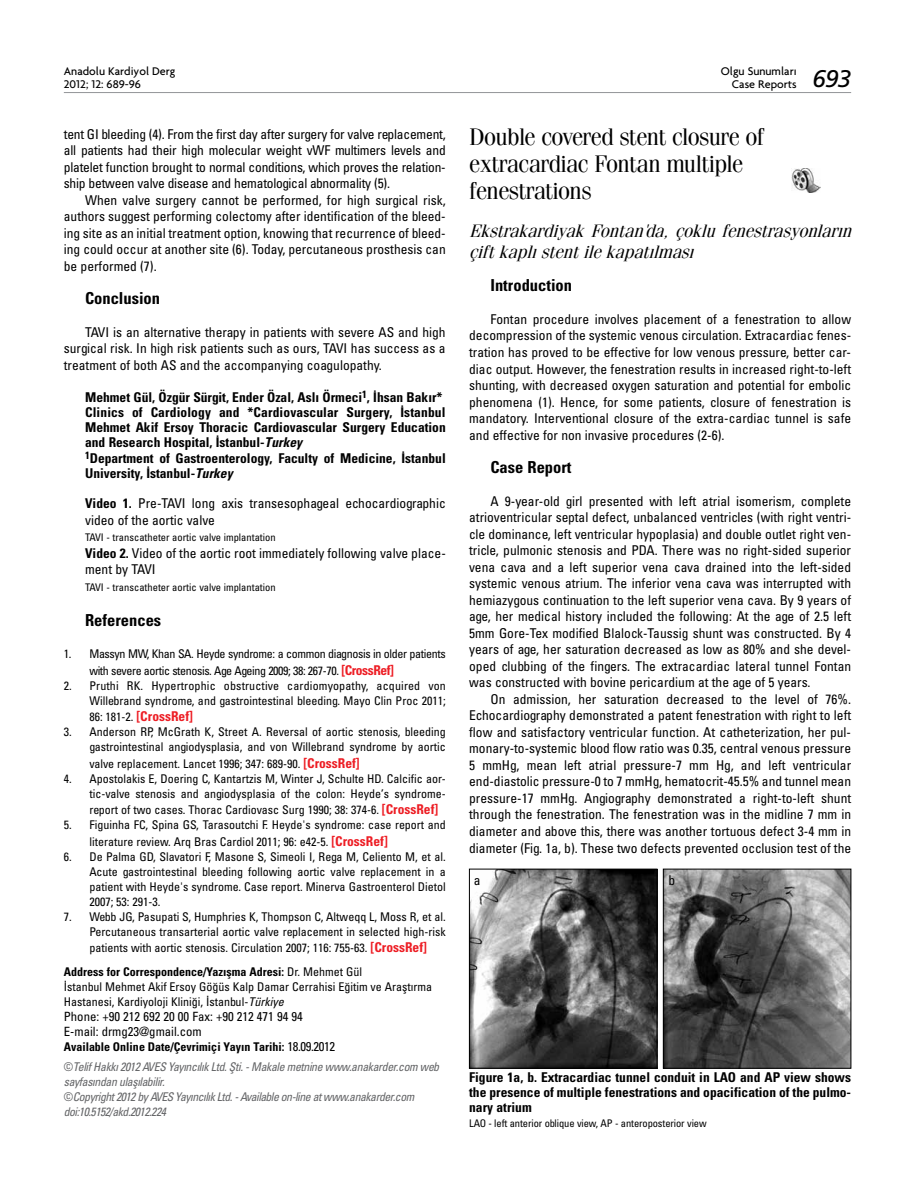
<style>
.page{position:relative;width:915px;height:1191px;background:#fff}
.page>*{position:absolute;margin:0;border:0;box-sizing:border-box;transform-origin:0 0}
.t1{font:24px/27px "Fenice Tr";letter-spacing:-.025em;color:#000}
.t2{font:24px "Frutiger Italic Tr";color:#000}
.t3{font:italic 18px/21px "Fenice Tr";color:#000}
.t4{font:16.5px "Univers Cond Bd Tr";color:#000}
.t5{font:13.5px/16.5px "Univers Condensed Tr";color:#000;text-align:justify}
.t6{font:13.5px/15.3px "Univers Cond Bd Tr";color:#000}
.t7{font:13.5px "Univers Cond Bd Tr";color:#ed1d24}
.t8{font:12.75px/15px "Univers Condensed Tr";color:#000}
.t9{font:12px/15px "Univers Condensed Tr";color:#000;text-align:right}
.t10{font:12px/15px "Univers Cond Ita Tr";letter-spacing:-.04em;color:#636466}
.t11{font:12px/16.5px "Univers Condensed Tr";letter-spacing:-.03em;color:#000}
.t12{font:12px "Univers Cond Bd Tr";color:#000}
.t13{font:500 12px/13.5px "Firma";color:#000;text-align:right}
.t14{font:10.5px "Univers Condensed Tr";color:#000}
.s1{font-family:"Univers Cond Bd Ita Tr"}
.s2{font-family:"Univers Cond Bd Tr"}
.s3{font-family:"Univers Cond Bd Tr";font-size:13.5px;color:#ed1d24}
.s4{font-family:"Univers Condensed Tr";font-size:12px;color:#000}
.s5{font-family:"Univers Condensed Tr"}
.s6{font-family:"Univers Cond Ita Tr"}
.s7{font-family:"Univers Condensed Tr";font-size:12.75px}
</style>
<div class="page">
<img style="left:471px;top:871px;width:184px;height:195px">
<div style="left:469px;top:869px;width:188px;height:199px;border:1px solid #000"></div>
<img style="left:665px;top:871px;width:183px;height:195px">
<div style="left:663px;top:869px;width:187px;height:199px;border:1px solid #000"></div>
<img style="left:791px;top:168px;width:29px;height:25px">
<hr style="left:64px;top:92px;width:786px;height:1px;background:#939598">
<p class="t13" style="left:720px;top:64px;width:77px">Olgu Sunumları<br>Case Reports</p>
<p class="t13" style="left:64px;top:64px;width:113px;text-align:left">Anadolu Kardiyol Derg<br>2012; 12: 689-96</p>
<h1 class="t2" style="left:812px;top:65px;width:40px">693</h1>
<p class="t5" style="left:64px;top:125px;width:383px">tent GI bleeding (4). From the first day after surgery for valve replacement, all patients had their high molecular weight vWF multimers levels and platelet function brought to normal conditions, which proves the relation&shy;ship between valve disease and hematological abnormality (5).</p>
<p class="t5" style="left:64px;top:191px;width:383px;text-indent:21px">When valve surgery cannot be performed, for high surgical risk, authors suggest performing colectomy after identification of the bleed&shy;ing site as an initial treatment option, knowing that recurrence of bleed&shy;ing could occur at another site (6). Today, percutaneous prosthesis can be performed (7).</p>
<p class="t4" style="left:85px;top:288px;width:76px">Conclusion</p>
<p class="t5" style="left:64px;top:323px;width:383px;text-indent:21px">TAVI is an alternative therapy in patients with severe AS and high surgical risk. In high risk patients such as ours, TAVI has success as a treatment of both AS and the accompanying coagulopathy.</p>
<p class="t6" style="left:85px;top:389px;width:362px">Mehmet Gül, Özgür Sürgit, Ender Özal, Aslı Örmeci<sup>1</sup>, İhsan Bakır* Clinics of Cardiology and *Cardiovascular Surgery, İstanbul Mehmet Akif Ersoy Thoracic Cardiovascular Surgery Education and Research Hospital, İstanbul-<span class="s1">Turkey<br></span><sup>1</sup>Department of Gastroenterology, Faculty of Medicine, İstanbul University, İstanbul-<span class="s1">Turkey</span></p>
<p class="t5" style="left:85px;top:494px;width:362px"><span class="s2">Video 1.</span> Pre-TAVI long axis transesophageal echocardiographic video of the aortic valve</p>
<p class="t14" style="left:85px;top:530px;width:192px">TAVI - transcatheter aortic valve implantation</p>
<p class="t5" style="left:85px;top:544px;width:362px"><span class="s2">Video 2.</span> Video of the aortic root immediately following valve place&shy;ment by TAVI</p>
<p class="t14" style="left:85px;top:580px;width:192px">TAVI - transcatheter aortic valve implantation</p>
<p class="t4" style="left:85px;top:610px;width:78px">References</p>
<p class="t11" style="left:89px;top:645px;width:358px;text-indent:-26px">1. Massyn MW, Khan SA. Heyde syndrome: a common diagnosis in older patients with severe aortic stenosis. Age Ageing 2009; 38: 267-70. <span class="s3">[CrossRef]</span></p>
<p class="t9" style="left:64px;top:677px;width:383px">2. Pruthi RK. Hypertrophic obstructive cardiomyopathy, acquired von<br>Willebrand syndrome, and gastrointestinal bleeding. Mayo Clin Proc 2011;</p>
<p class="t7" style="left:89px;top:708px;width:105px"><span class="s4">86: 181-2.</span> [CrossRef]</p>
<p class="t9" style="left:64px;top:724px;width:383px">3. Anderson RP, McGrath K, Street A. Reversal of aortic stenosis, bleeding gastrointestinal angiodysplasia, and von Willebrand syndrome by aortic</p>
<p class="t9" style="left:89px;top:755px;width:272px">valve replacement. Lancet 1996; 347: 689-90. <span class="s3">[CrossRef]</span></p>
<p class="t9" style="left:64px;top:770px;width:383px">4. Apostolakis E, Doering C, Kantartzis M, Winter J, Schulte HD. Calcific aor&shy;tic-valve stenosis and angiodysplasia of the colon: Heyde’s syndrome-</p>
<p class="t9" style="left:89px;top:802px;width:350px">report of two cases. Thorac Cardiovasc Surg 1990; 38: 374-6. <span class="s3">[CrossRef]</span></p>
<p class="t9" style="left:89px;top:816px;width:358px;line-height:16.5px;text-align:left;text-indent:-26px">5. Figuinha FC, Spina GS, Tarasoutchi F. Heyde's syndrome: case report and literature review. Arq Bras Cardiol 2011; 96: e42-5. <span class="s3">[CrossRef]</span></p>
<p class="t9" style="left:89px;top:848px;width:358px;text-align:justify;text-indent:-26px">6. De Palma GD, Slavatori F, Masone S, Simeoli I, Rega M, Celiento M, et al.<br>Acute gastrointestinal bleeding following aortic valve replacement in a patient with Heyde's syndrome. Case report. Minerva Gastroenterol Dietol 2007; 53: 291-3.</p>
<p class="t9" style="left:64px;top:908px;width:383px">7. Webb JG, Pasupati S, Humphries K, Thompson C, Altweqq L, Moss R, et al.<br>Percutaneous transarterial aortic valve replacement in selected high-risk</p>
<p class="t9" style="left:89px;top:940px;width:339px">patients with aortic stenosis. Circulation 2007; 116: 755-63. <span class="s3">[CrossRef]</span></p>
<p class="t12" style="left:64px;top:964px;width:300px">Address for Correspondence/Yaz›şma Adresi: <span class="s5">Dr. Mehmet Gül</span></p>
<p class="t9" style="left:64px;top:979px;width:369px;text-align:left">İstanbul Mehmet Akif Ersoy Göğüs Kalp Damar Cerrahisi Eğitim ve Araştırma<br>Hastanesi, Kardiyoloji Kliniği, İstanbul-<span class="s6">Türkiye</span></p>
<p class="t8" style="left:64px;top:1009px;width:240px">Phone: +90 212 692 20 00 Fax: +90 212 471 94 94<br>E-mail: drmg23@gmail.com</p>
<p class="t12" style="left:64px;top:1039px;width:272px">Available Online Date/Çevrimiçi Yayın Tarihi: <span class="s7">18.09.2012</span></p>
<p class="t10" style="left:64px;top:1058px;width:377px"><span class="s5">©</span>Telif Hakk› 2012 AVES Yay›nc›l›k Ltd. Şti. - Makale metnine www.anakarder.com web sayfas›ndan ulaş›labilir.<br><span class="s5">©</span>Copyright 2012 by AVES Yay›nc›l›k Ltd. - Available on-line at www.anakarder.com doi:10.5152/akd.2012.224</p>
<h1 class="t1" style="left:469px;top:124px;width:297px">Double covered stent closure of extracardiac Fontan multiple fenestrations</h1>
<h2 class="t3" style="left:469px;top:220px;width:389px">EkstrakardiyakFontan'da,çoklufenestrasyonların çiftkaplıstentilekapatılması</h2>
<p class="t4" style="left:490px;top:275px;width:83px">Introduction</p>
<p class="t5" style="left:469px;top:310px;width:383px;text-indent:21px">Fontan procedure involves placement of a fenestration to allow decompression of the systemic venous circulation. Extracardiac fenes&shy;tration has proved to be effective for low venous pressure, better car&shy;diac output. However, the fenestration results in increased right-to-left shunting, with decreased oxygen saturation and potential for embolic phenomena (1). Hence, for some patients, closure of fenestration is mandatory. Interventional closure of the extra-cardiac tunnel is safe and effective for non invasive procedures (2-6).</p>
<p class="t4" style="left:490px;top:456px;width:83px">Case Report</p>
<p class="t5" style="left:469px;top:492px;width:383px;text-indent:21px">A 9-year-old girl presented with left atrial isomerism, complete atrioventricular septal defect, unbalanced ventricles (with right ventri&shy;cle dominance, left ventricular hypoplasia) and double outlet right ven&shy;tricle, pulmonic stenosis and PDA. There was no right-sided superior vena cava and a left superior vena cava drained into the left-sided systemic venous atrium. The inferior vena cava was interrupted with hemiazygous continuation to the left superior vena cava. By 9 years of age, her medical history included the following: At the age of 2.5 left 5mm Gore-Tex modified Blalock-Taussig shunt was constructed. By 4 years of age, her saturation decreased as low as 80% and she devel&shy;oped clubbing of the fingers. The extracardiac lateral tunnel Fontan was constructed with bovine pericardium at the age of 5 years.</p>
<p class="t5" style="left:469px;top:690px;width:383px;text-indent:21px">On admission, her saturation decreased to the level of 76%.<br>Echocardiography demonstrated a patent fenestration with right to left flow and satisfactory ventricular function. At catheterization, her pul&shy;monary-to-systemic blood flow ratio was 0.35, central venous pressure 5 mmHg, mean left atrial pressure-7 mm Hg, and left ventricular end-diastolic pressure-0 to 7 mmHg, hematocrit-45.5% and tunnel mean pressure-17 mmHg. Angiography demonstrated a right-to-left shunt through the fenestration. The fenestration was in the midline 7 mm in diameter and above this, there was another tortuous defect 3-4 mm in diameter (Fig. 1a, b). These two defects prevented occlusion test of the</p>
<p class="t5" style="left:473px;top:871px;width:8px">a</p>
<p class="t5" style="left:668px;top:871px;width:8px">b</p>
<p class="t6" style="left:469px;top:1069px;width:383px;text-align:justify">Figure 1a, b. Extracardiac tunnel conduit in LAO and AP view shows the presence of multiple fenestrations and opacification of the pulmo&shy;nary atrium</p>
<p class="t14" style="left:469px;top:1116px;width:239px">LAO - left anterior oblique view, AP - anteroposterior view</p>
</div>
